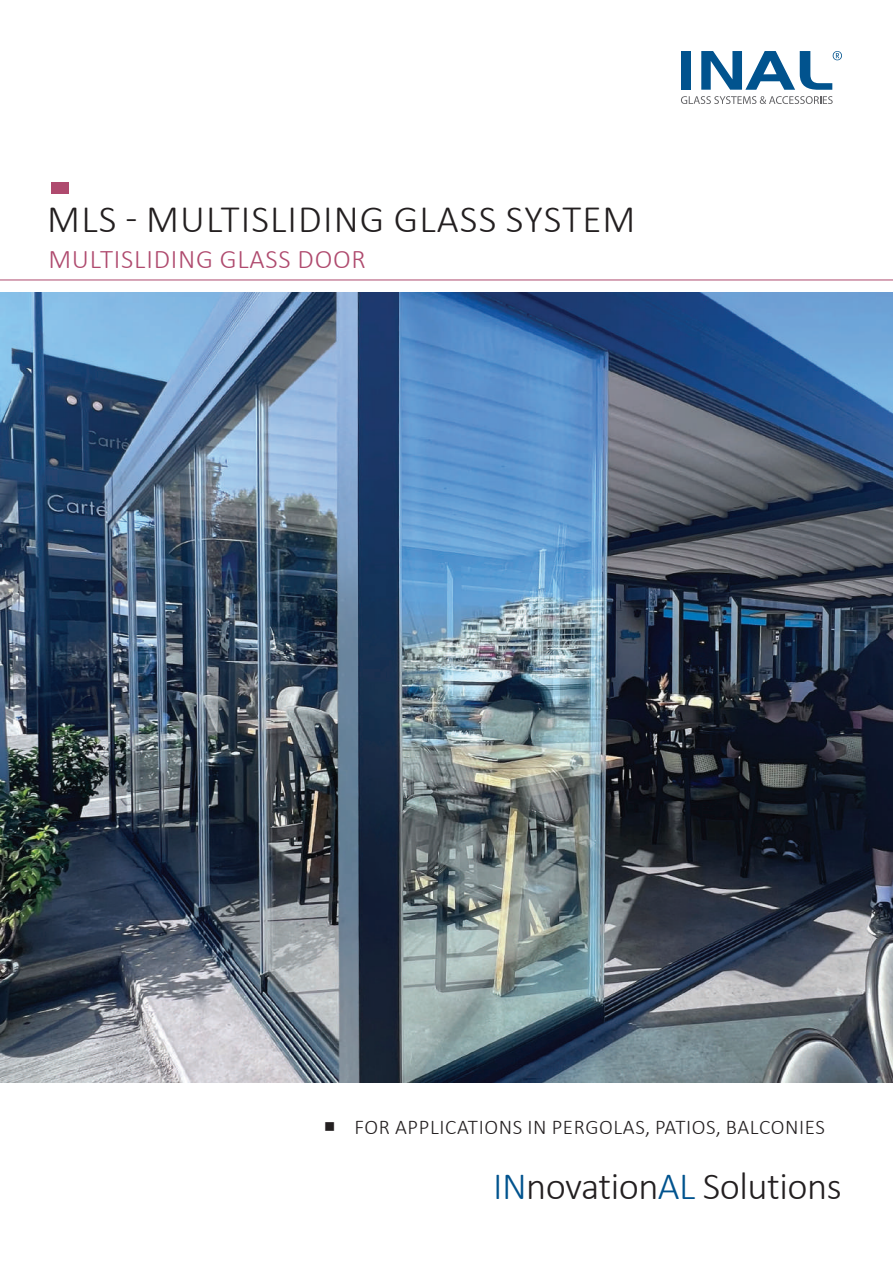
<style>
.page{position:relative;width:893px;height:1263px;background:#fff}
.page>*{position:absolute;margin:0;border:0;box-sizing:border-box;transform-origin:0 0}
.t1{font:300 39px "Calibri";letter-spacing:.03em;color:#231f20}
.t2{font:300 38.7px "Calibri";letter-spacing:-.015em;color:#231f20}
.t3{font:300 27px "Calibri";letter-spacing:.03em;color:#af4a6e}
.t4{font:300 21px "Calibri";letter-spacing:.03em;color:#231f20}
.s1{color:#01538e}
</style>
<div class="page">
<svg style="left:681px;top:96px;width:152px;height:8px"></svg>
<div style="left:681px;top:51px;width:9px;height:39px;background:#01538e"></div>
<svg style="left:701px;top:51px;width:141px;height:39px"></svg>
<img style="left:0;top:292px;width:893px;height:790px">
<div style="left:51px;top:183px;width:18px;height:11px;background:#af4a6e"></div>
<hr style="left:0;top:280px;width:893px;height:1px;background:#af4a6e">
<h1 class="t1" style="left:47px;top:195px;width:590px">μLS - MULTISLIDING GLASS SYSTEM</h1>
<p class="t3" style="left:48px;top:242px;width:319px">MULTISLIDING GLASS DOOR</p>
<p class="t4" style="left:324px;top:1114px;width:502px">■ FOR APPLICATIONS IN PERGOLAS, PATIOS, BALCONIES</p>
<h2 class="t2" style="left:493px;top:1173px;width:350px"><span class="s1">IN</span>novation<span class="s1">AL</span> Solutions</h2>
</div>
